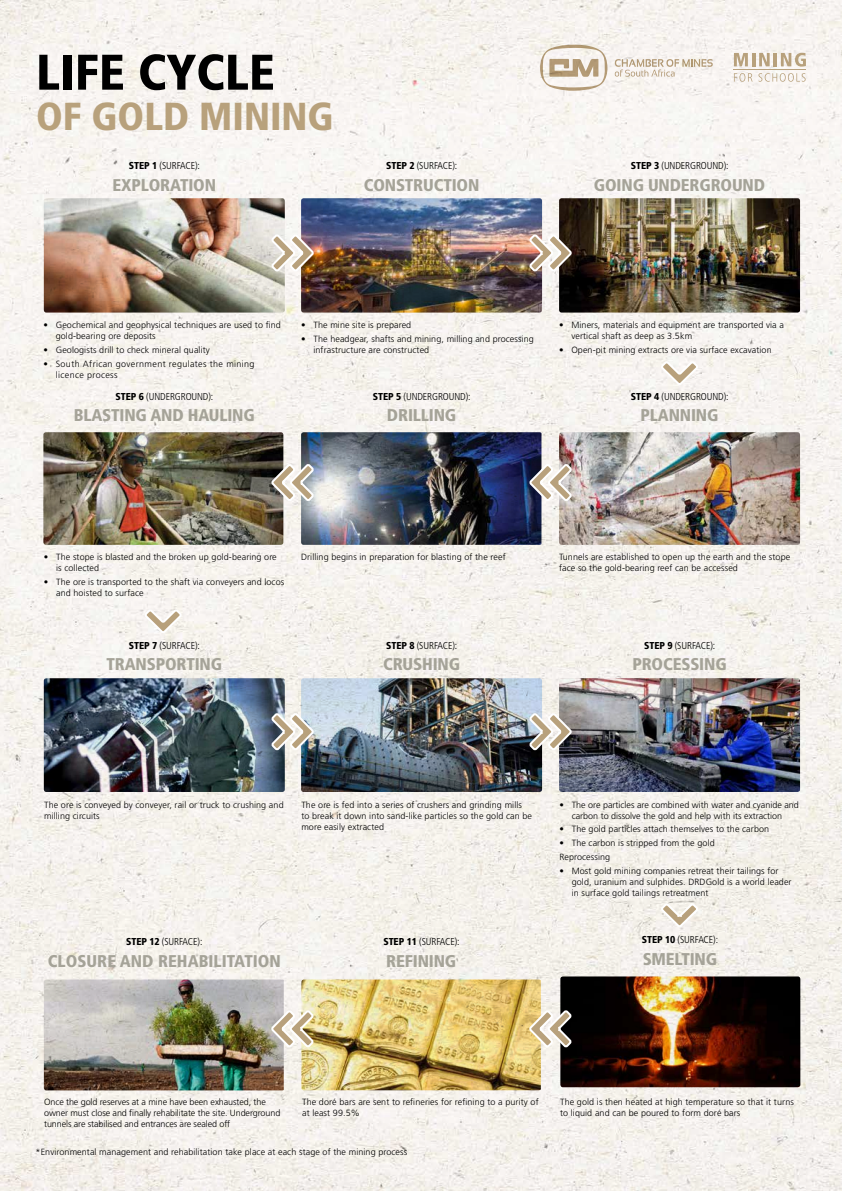
<style>
.page{position:relative;width:842px;height:1191px;background:#fff}
.page>*{position:absolute;margin:0;border:0;box-sizing:border-box;transform-origin:0 0}
.t1{font:900 condensed 50px "Frutiger";color:#000}
.t2{font:900 condensed 39px "Frutiger";color:#b8a17c}
.t3{font:900 condensed 17px "Frutiger";letter-spacing:-.01em;color:#a5a398}
.t4{font:300 condensed 10px "Frutiger";letter-spacing:-.01em;color:#000}
.t5{font:300 9px/11px "Frutiger";letter-spacing:.01em;color:#000}
.t6{font:300 9px/11px "Frutiger";letter-spacing:-.01em;color:#000}
.t7{font:300 9px/11px "Frutiger";letter-spacing:.04em;color:#000}
.s1{font-weight:900}
</style>
<div class="page">
<img style="left:0;top:0;width:842px;height:1191px">
<img style="left:44px;top:198px;width:241px;height:114px">
<img style="left:301px;top:198px;width:241px;height:114px">
<img style="left:559px;top:198px;width:241px;height:114px">
<svg style="left:259px;top:230px;width:63px;height:43px"></svg>
<img style="left:517px;top:230px;width:63px;height:43px">
<svg style="left:659px;top:359px;width:41px;height:28px"></svg>
<img style="left:559px;top:432px;width:241px;height:113px">
<img style="left:301px;top:432px;width:240px;height:113px">
<img style="left:43px;top:432px;width:240px;height:113px">
<svg style="left:263px;top:462px;width:63px;height:43px"></svg>
<svg style="left:521px;top:462px;width:63px;height:43px"></svg>
<svg style="left:143px;top:607px;width:41px;height:28px"></svg>
<img style="left:44px;top:678px;width:241px;height:114px">
<img style="left:559px;top:678px;width:241px;height:114px">
<img style="left:301px;top:678px;width:241px;height:114px">
<svg style="left:259px;top:709px;width:63px;height:43px"></svg>
<svg style="left:517px;top:709px;width:63px;height:43px"></svg>
<svg style="left:659px;top:891px;width:43px;height:45px"></svg>
<img style="left:560px;top:976px;width:240px;height:111px">
<img style="left:301px;top:979px;width:240px;height:111px">
<img style="left:44px;top:979px;width:240px;height:111px">
<svg style="left:520px;top:1008px;width:63px;height:43px"></svg>
<svg style="left:263px;top:1008px;width:63px;height:43px"></svg>
<svg style="left:615px;top:59px;width:98px;height:18px"></svg>
<svg style="left:540px;top:45px;width:68px;height:46px"></svg>
<svg style="left:734px;top:53px;width:72px;height:14px"></svg>
<svg style="left:734px;top:73px;width:72px;height:9px"></svg>
<hr style="left:734px;top:70px;width:72px;height:1px;background:#b8a17c">
<h1 class="t1" style="left:36px;top:42px;width:240px">LIFE CYCLE</h1>
<h2 class="t2" style="left:36px;top:93px;width:299px">OF GOLD MINING</h2>
<p class="t4" style="left:129px;top:160px;width:73px"><span class="s1">STEP 1</span> (SURFACE):</p>
<p class="t4" style="left:386px;top:160px;width:73px"><span class="s1">STEP 2</span> (SURFACE):</p>
<p class="t4" style="left:631px;top:160px;width:99px"><span class="s1">STEP 3</span> (UNDERGROUND):</p>
<h3 class="t3" style="left:113px;top:175px;width:105px">EXPLORATION</h3>
<h3 class="t3" style="left:364px;top:175px;width:117px">CONSTRUCTION</h3>
<h3 class="t3" style="left:594px;top:175px;width:173px">GOING UNDERGROUND</h3>
<p class="t5" style="left:56px;top:319px;width:227px;text-indent:-12px">• Geochemical and geophysical techniques are used to find gold-bearing ore deposits</p>
<p class="t5" style="left:43px;top:344px;width:168px">• Geologists drill to check mineral quality</p>
<p class="t7" style="left:56px;top:358px;width:200px;text-indent:-12px">• South African government regulates the mining licence process</p>
<p class="t5" style="left:301px;top:319px;width:112px">• The mine site is prepared</p>
<p class="t5" style="left:313px;top:333px;width:222px;text-indent:-12px">• The headgear, shafts and mining, milling and processing infrastructure are constructed</p>
<p class="t5" style="left:571px;top:319px;width:214px;text-indent:-12px">• Miners, materials and equipment are transported via a vertical shaft as deep as 3.5km</p>
<p class="t5" style="left:559px;top:344px;width:214px">• Open-pit mining extracts ore via surface excavation</p>
<p class="t4" style="left:116px;top:390px;width:99px"><span class="s1">STEP 6</span> (UNDERGROUND):</p>
<p class="t4" style="left:373px;top:390px;width:99px"><span class="s1">STEP 5</span> (UNDERGROUND):</p>
<p class="t4" style="left:631px;top:390px;width:99px"><span class="s1">STEP 4</span> (UNDERGROUND):</p>
<h3 class="t3" style="left:74px;top:405px;width:182px">BLASTING AND HAULING</h3>
<h3 class="t3" style="left:387px;top:405px;width:71px">DRILLING</h3>
<h3 class="t3" style="left:641px;top:405px;width:79px">PLANNING</h3>
<p class="t5" style="left:56px;top:551px;width:222px;text-indent:-12px">• The stope is blasted and the broken up gold-bearing ore is collected</p>
<p class="t5" style="left:56px;top:576px;width:230px;text-indent:-12px">• The ore is transported to the shaft via conveyers and locos and hoisted to surface</p>
<p class="t5" style="left:301px;top:551px;width:206px">Drilling begins in preparation for blasting of the reef</p>
<p class="t5" style="left:559px;top:551px;width:233px">Tunnels are established to open up the earth and the stope face so the gold-bearing reef can be accessed</p>
<p class="t4" style="left:129px;top:639px;width:73px"><span class="s1">STEP 7</span> (SURFACE):</p>
<p class="t4" style="left:386px;top:639px;width:73px"><span class="s1">STEP 8</span> (SURFACE):</p>
<p class="t4" style="left:644px;top:639px;width:73px"><span class="s1">STEP 9</span> (SURFACE):</p>
<h3 class="t3" style="left:106px;top:654px;width:117px">TRANSPORTING</h3>
<h3 class="t3" style="left:383px;top:654px;width:78px">CRUSHING</h3>
<h3 class="t3" style="left:632px;top:654px;width:96px">PROCESSING</h3>
<p class="t5" style="left:44px;top:799px;width:241px">The ore is conveyed by conveyer, rail or truck to crushing and milling circuits</p>
<p class="t5" style="left:301px;top:799px;width:232px">The ore is fed into a series of crushers and grinding mills to break it down into sand-like particles so the gold can be more easily extracted</p>
<p class="t5" style="left:559px;top:799px;width:241px;text-align:center">• The ore particles are combined with water and cyanide and carbon to dissolve the gold and help with its extraction</p>
<p class="t5" style="left:559px;top:823px;width:211px">• The gold particles attach themselves to the carbon</p>
<p class="t5" style="left:559px;top:836px;width:157px;line-height:13.8px">• The carbon is stripped from the gold<br>Reprocessing</p>
<p class="t5" style="left:572px;top:865px;width:221px;text-indent:-12px">• Most gold mining companies retreat their tailings for gold, uranium and sulphides. DRDGold is a world leader in surface gold tailings retreatment</p>
<p class="t4" style="left:126px;top:936px;width:78px"><span class="s1">STEP 12</span> (SURFACE):</p>
<p class="t4" style="left:383px;top:936px;width:78px"><span class="s1">STEP 11</span> (SURFACE):</p>
<p class="t4" style="left:642px;top:934px;width:78px"><span class="s1">STEP 10</span> (SURFACE):</p>
<h3 class="t3" style="left:48px;top:950px;width:235px">CLOSURE AND REHABILITATION</h3>
<h3 class="t3" style="left:386px;top:950px;width:71px">REFINING</h3>
<h3 class="t3" style="left:643px;top:948px;width:76px">SMELTING</h3>
<p class="t6" style="left:44px;top:1096px;width:238px">Once the gold reserves at a mine have been exhausted, the owner must close and finally rehabilitate the site. Underground tunnels are stabilised and entrances are sealed off</p>
<p class="t5" style="left:302px;top:1096px;width:238px">The doré bars are sent to refineries for refining to a purity of at least 99.5%</p>
<p class="t5" style="left:36px;top:1146px;width:373px">*Environmental management and rehabilitation take place at each stage of the mining process</p>
<p class="t5" style="left:560px;top:1096px;width:235px">The gold is then heated at high temperature so that it turns to liquid and can be poured to form doré bars</p>
</div>
